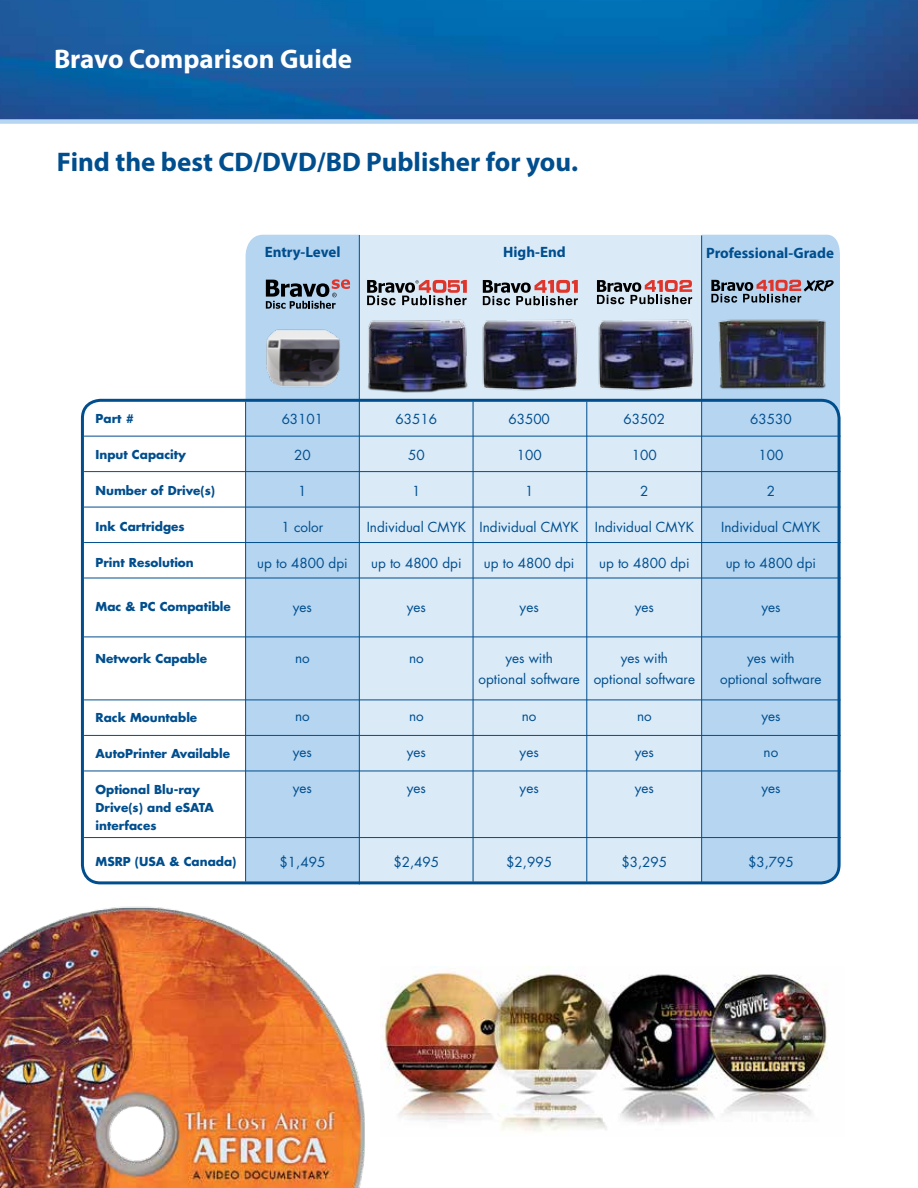
<style>
.page{position:relative;width:918px;height:1188px;background:#fff}
.page>*{position:absolute;margin:0;border:0;box-sizing:border-box;transform-origin:0 0}
.t1{font:700 27px "Myriad Pro";color:#004e8e}
.t2{font:700 27px "Myriad Pro";color:#fff}
.t3{font:700 15px "Myriad Pro";color:#004e8e}
.t4{font:13.5px/21px "Futura";color:#004e8e;text-align:center}
.t5{font:700 12px/18px "Futura";color:#004e8e}
</style>
<div class="page">
<img style="left:0;top:0;width:918px;height:119px">
<div style="left:0;top:119px;width:918px;height:5px;background:#b5d5f0"></div>
<img style="left:391px;top:966px;width:436px;height:165px">
<div style="left:246px;top:235px;width:112px;height:645px;background:#b5d5f0"></div>
<div style="left:358px;top:235px;width:352px;height:647px;background:#daeaf7"></div>
<img style="left:252px;top:312px;width:102px;height:85px">
<svg style="left:266px;top:279px;width:84px;height:30px;background:#7c899a"></svg>
<img style="left:367px;top:319px;width:101px;height:74px">
<hr style="left:245px;top:402px;width:1px;height:480px;background:#004e8e">
<hr style="left:473px;top:402px;width:1px;height:480px;background:#004e8e">
<hr style="left:359px;top:235px;width:1px;height:649px;background:#004e8e">
<hr style="left:586px;top:402px;width:1px;height:480px;background:#004e8e">
<svg style="left:483px;top:280px;width:95px;height:25px"></svg>
<svg style="left:597px;top:280px;width:95px;height:24px"></svg>
<img style="left:473px;top:319px;width:228px;height:80px">
<img style="left:0;top:906px;width:391px;height:282px">
<div style="left:702px;top:235px;width:138px;height:648px;background:#b5d5f0"></div>
<svg style="left:711px;top:280px;width:123px;height:23px;background:#8b8e9e"></svg>
<div style="left:81px;top:399px;width:760px;height:485px;border:3px solid #004e8e;border-radius:18px"></div>
<hr style="left:84px;top:837px;width:757px;height:1px;background:#004e8e">
<hr style="left:84px;top:771px;width:757px;height:1px;background:#004e8e">
<hr style="left:84px;top:735px;width:757px;height:1px;background:#004e8e">
<hr style="left:84px;top:700px;width:757px;height:1px;background:#004e8e">
<hr style="left:84px;top:637px;width:757px;height:1px;background:#004e8e">
<hr style="left:84px;top:578px;width:757px;height:1px;background:#004e8e">
<hr style="left:84px;top:542px;width:757px;height:1px;background:#004e8e">
<hr style="left:84px;top:507px;width:757px;height:1px;background:#004e8e">
<hr style="left:84px;top:471px;width:757px;height:1px;background:#004e8e">
<hr style="left:84px;top:436px;width:757px;height:1px;background:#004e8e">
<img style="left:714px;top:310px;width:116px;height:88px">
<hr style="left:701px;top:235px;width:1px;height:647px;background:#004e8e">
<svg style="left:367px;top:280px;width:100px;height:25px"></svg>
<h1 class="t2" style="left:54px;top:42px;width:300px">Bravo Comparison Guide</h1>
<h1 class="t1" style="left:57px;top:144px;width:523px">Find the best CD/DVD/BD Publisher for you.</h1>
<p class="t3" style="left:265px;top:243px;width:77px">Entry-Level</p>
<p class="t3" style="left:503px;top:243px;width:64px">High-End</p>
<p class="t3" style="left:706px;top:243px;width:129px">Professional-Grade</p>
<p class="t5" style="left:96px;top:410px;width:40px">Part #</p>
<p class="t5" style="left:96px;top:446px;width:92px">Input Capacity</p>
<p class="t5" style="left:96px;top:482px;width:121px">Number of Drive(s)</p>
<p class="t5" style="left:96px;top:518px;width:91px">Ink Cartridges</p>
<p class="t5" style="left:96px;top:554px;width:100px">Print Resolution</p>
<p class="t5" style="left:96px;top:597px;width:137px">Mac &amp; PC Compatible</p>
<p class="t5" style="left:96px;top:650px;width:113px">Network Capable</p>
<p class="t5" style="left:96px;top:708px;width:103px">Rack Mountable</p>
<p class="t5" style="left:96px;top:744px;width:136px">AutoPrinter Available</p>
<p class="t5" style="left:96px;top:780px;width:120px">Optional Blu-ray<br>Drive(s) and eSATA interfaces</p>
<p class="t5" style="left:96px;top:852px;width:142px">MSRP (USA &amp; Canada)</p>
<p class="t4" style="left:282px;top:409px;width:43px">63101</p>
<p class="t4" style="left:294px;top:445px;width:18px">20</p>
<p class="t4" style="left:298px;top:481px;width:10px">1</p>
<p class="t4" style="left:282px;top:517px;width:43px">1 color</p>
<p class="t4" style="left:257px;top:553px;width:92px">up to 4800 dpi</p>
<p class="t4" style="left:293px;top:596px;width:21px">yes</p>
<p class="t4" style="left:295px;top:647px;width:16px">no</p>
<p class="t4" style="left:295px;top:706px;width:16px">no</p>
<p class="t4" style="left:293px;top:742px;width:21px">yes</p>
<p class="t4" style="left:293px;top:778px;width:21px">yes</p>
<p class="t4" style="left:396px;top:409px;width:43px">63516</p>
<p class="t4" style="left:408px;top:445px;width:18px">50</p>
<p class="t4" style="left:412px;top:481px;width:10px">1</p>
<p class="t4" style="left:367px;top:517px;width:101px">Individual CMYK</p>
<p class="t4" style="left:371px;top:553px;width:92px">up to 4800 dpi</p>
<p class="t4" style="left:407px;top:596px;width:21px">yes</p>
<p class="t4" style="left:409px;top:647px;width:16px">no</p>
<p class="t4" style="left:409px;top:706px;width:16px">no</p>
<p class="t4" style="left:407px;top:742px;width:21px">yes</p>
<p class="t4" style="left:407px;top:778px;width:21px">yes</p>
<p class="t4" style="left:508px;top:409px;width:43px">63500</p>
<p class="t4" style="left:517px;top:445px;width:26px">100</p>
<p class="t4" style="left:525px;top:481px;width:10px">1</p>
<p class="t4" style="left:480px;top:517px;width:101px">Individual CMYK</p>
<p class="t4" style="left:484px;top:553px;width:92px">up to 4800 dpi</p>
<p class="t4" style="left:520px;top:596px;width:21px">yes</p>
<p class="t4" style="left:478px;top:647px;width:103px">yes with<br>optional software</p>
<p class="t4" style="left:522px;top:706px;width:16px">no</p>
<p class="t4" style="left:520px;top:742px;width:21px">yes</p>
<p class="t4" style="left:520px;top:778px;width:21px">yes</p>
<p class="t4" style="left:624px;top:409px;width:43px">63502</p>
<p class="t4" style="left:632px;top:445px;width:26px">100</p>
<p class="t4" style="left:640px;top:481px;width:10px">2</p>
<p class="t4" style="left:595px;top:517px;width:101px">Individual CMYK</p>
<p class="t4" style="left:599px;top:553px;width:92px">up to 4800 dpi</p>
<p class="t4" style="left:635px;top:596px;width:21px">yes</p>
<p class="t4" style="left:594px;top:647px;width:103px">yes with<br>optional software</p>
<p class="t4" style="left:637px;top:706px;width:16px">no</p>
<p class="t4" style="left:635px;top:742px;width:21px">yes</p>
<p class="t4" style="left:635px;top:778px;width:21px">yes</p>
<p class="t4" style="left:280px;top:851px;width:47px">$1,495</p>
<p class="t4" style="left:394px;top:851px;width:47px">$2,495</p>
<p class="t4" style="left:506px;top:851px;width:47px">$2,995</p>
<p class="t4" style="left:622px;top:851px;width:47px">$3,295</p>
<p class="t4" style="left:750px;top:409px;width:43px">63530</p>
<p class="t4" style="left:758px;top:445px;width:26px">100</p>
<p class="t4" style="left:767px;top:481px;width:10px">2</p>
<p class="t4" style="left:721px;top:517px;width:101px">Individual CMYK</p>
<p class="t4" style="left:726px;top:553px;width:92px">up to 4800 dpi</p>
<p class="t4" style="left:761px;top:596px;width:21px">yes</p>
<p class="t4" style="left:720px;top:647px;width:103px">yes with<br>optional software</p>
<p class="t4" style="left:761px;top:706px;width:21px">yes</p>
<p class="t4" style="left:764px;top:742px;width:16px">no</p>
<p class="t4" style="left:761px;top:778px;width:21px">yes</p>
<p class="t4" style="left:748px;top:851px;width:47px">$3,795</p>
</div>
